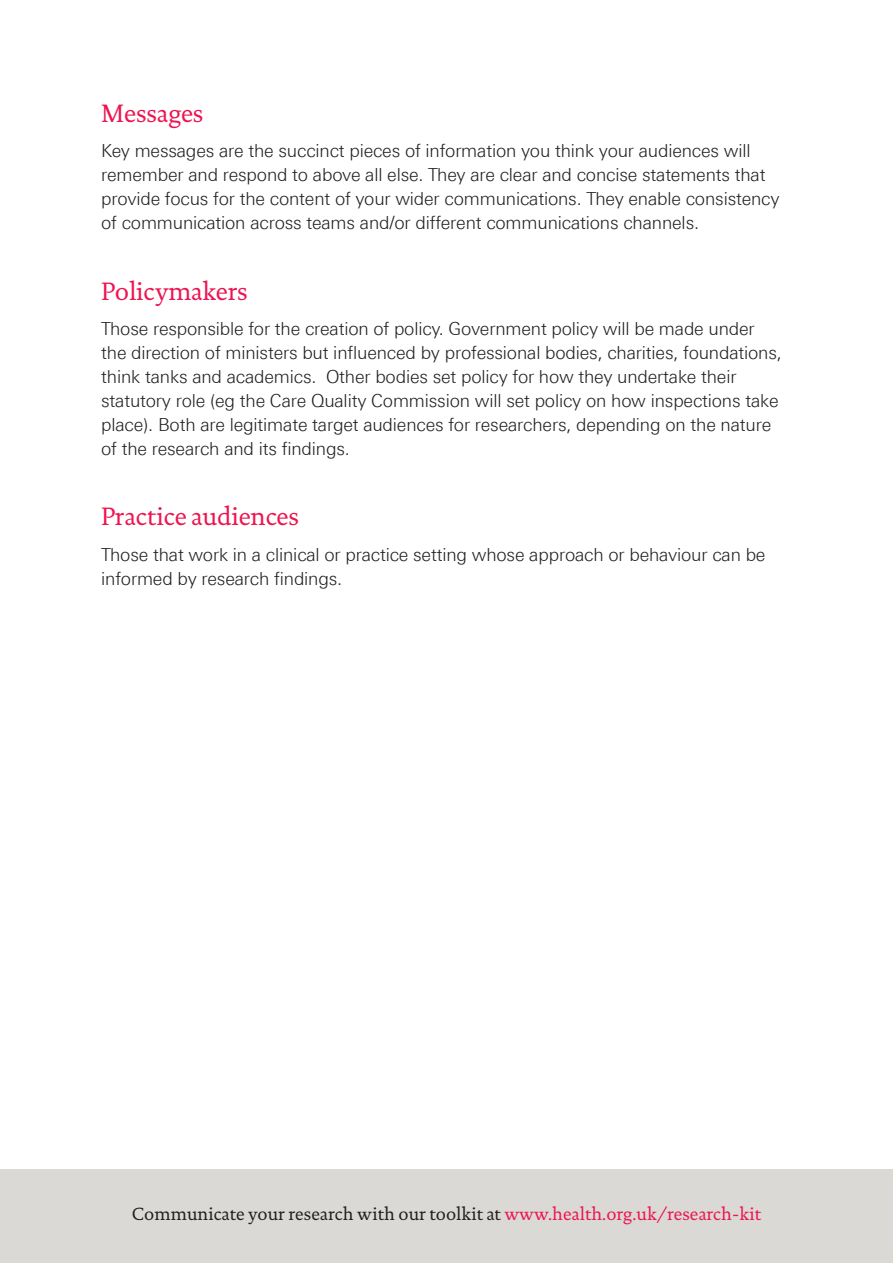
<style>
.page{position:relative;width:893px;height:1263px;background:#fff}
.page>*{position:absolute;margin:0;border:0;box-sizing:border-box;transform-origin:0 0}
.Header_1{font:25.5px "DTL Documenta TOT";letter-spacing:-.01em;color:#ed1450}
.Body_para{font:300 18px/24px "LT Univers Basic";letter-spacing:-.01em;color:#231f20}
.t1{font:18px "DTL Documenta TOT";color:#231f20}
.s1{color:#ed1450}
</style>
<div class="page">
<div style="left:0;top:1169px;width:893px;height:94px;background:#dbd9d6"></div>
<p class="Header_1" style="left:101px;top:98px;width:104px">Messages</p>
<p class="Body_para" style="left:101px;top:139px;width:680px">Key messages are the succinct pieces of information you think your audiences will remember and respond to above all else. They are clear and concise statements that provide focus for the content of your wider communications. They enable consistency of communication across teams and/or different communications channels.</p>
<p class="Header_1" style="left:101px;top:276px;width:148px">Policymakers</p>
<p class="Body_para" style="left:101px;top:317px;width:682px">Those responsible for the creation of policy. Government policy will be made under the direction of ministers but influenced by professional bodies, charities, foundations, think tanks and academics. Other bodies set policy for how they undertake their statutory role (eg the Care Quality Commission will set policy on how inspections take place). Both are legitimate target audiences for researchers, depending on the nature of the research and its findings.</p>
<p class="Header_1" style="left:101px;top:502px;width:199px">Practice audiences</p>
<p class="Body_para" style="left:101px;top:542px;width:666px">Those that work in a clinical or practice setting whose approach or behaviour can be informed by research findings.</p>
<p class="t1" style="left:132px;top:1203px;width:631px">Communicate your research with our toolkit at <span class="s1">www.health.org.uk/research-kit</span></p>
</div>
